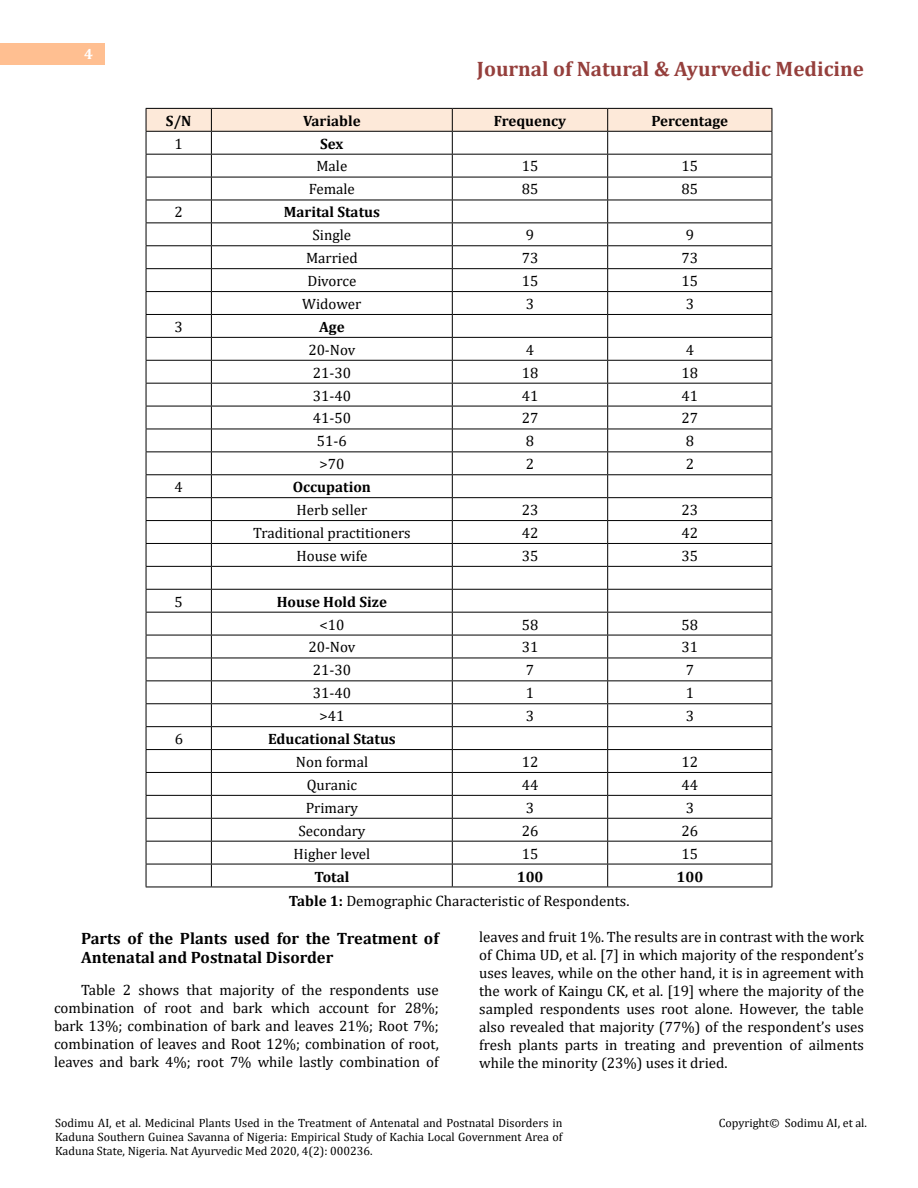
<style>
.page{position:relative;width:918px;height:1188px;background:#fff}
.page>*{position:absolute;margin:0;border:0;box-sizing:border-box;transform-origin:0 0}
.t1{font:700 21px "Cambria";color:#953f3c}
.t2{font:700 16.5px/19.5px "Cambria";color:#000}
.t3{font:15px/18px "Cambria";color:#000;text-align:justify}
.t4{font:700 15px "Cambria";color:#000}
.t5{font:700 15px "Cambria";color:#fff}
.t6{font:12px/14.4px "Cambria";color:#000;text-align:justify}
.s1{font-weight:700}
</style>
<div class="page">
<div style="left:0;top:43px;width:105px;height:21px;background:#ffbf91"></div>
<hr style="left:146px;top:887px;width:65px;height:1px;background:#000">
<hr style="left:211px;top:887px;width:241px;height:1px;background:#000">
<hr style="left:452px;top:887px;width:156px;height:1px;background:#000">
<hr style="left:608px;top:887px;width:164px;height:1px;background:#000">
<svg style="left:146px;top:108px;width:627px;height:779px"></svg>
<p class="t5" style="left:84px;top:44px;width:10px">4</p>
<h1 class="t1" style="left:477px;top:54px;width:389px">Journal of Natural &amp; Ayurvedic Medicine</h1>
<p class="t4" style="left:166px;top:110px;width:27px">S/N</p>
<p class="t4" style="left:303px;top:110px;width:59px">Variable</p>
<p class="t4" style="left:494px;top:110px;width:74px">Frequency</p>
<p class="t4" style="left:651px;top:110px;width:78px">Percentage</p>
<p class="t3" style="left:175px;top:134px;width:10px">1</p>
<p class="t4" style="left:320px;top:133px;width:25px">Sex</p>
<p class="t3" style="left:316px;top:157px;width:32px">Male</p>
<p class="t3" style="left:522px;top:157px;width:18px">15</p>
<p class="t3" style="left:682px;top:157px;width:18px">15</p>
<p class="t3" style="left:309px;top:180px;width:47px">Female</p>
<p class="t3" style="left:522px;top:180px;width:18px">85</p>
<p class="t3" style="left:682px;top:180px;width:18px">85</p>
<p class="t3" style="left:175px;top:203px;width:10px">2</p>
<p class="t4" style="left:284px;top:202px;width:98px">Marital Status</p>
<p class="t3" style="left:313px;top:226px;width:40px">Single</p>
<p class="t3" style="left:526px;top:226px;width:10px">9</p>
<p class="t3" style="left:686px;top:226px;width:10px">9</p>
<p class="t3" style="left:306px;top:249px;width:53px">Married</p>
<p class="t3" style="left:522px;top:249px;width:18px">73</p>
<p class="t3" style="left:682px;top:249px;width:18px">73</p>
<p class="t3" style="left:307px;top:272px;width:50px">Divorce</p>
<p class="t3" style="left:522px;top:272px;width:18px">15</p>
<p class="t3" style="left:682px;top:272px;width:18px">15</p>
<p class="t3" style="left:302px;top:295px;width:61px">Widower</p>
<p class="t3" style="left:526px;top:295px;width:10px">3</p>
<p class="t3" style="left:686px;top:295px;width:10px">3</p>
<p class="t3" style="left:175px;top:318px;width:10px">3</p>
<p class="t4" style="left:319px;top:316px;width:27px">Age</p>
<p class="t3" style="left:308px;top:341px;width:49px">20-Nov</p>
<p class="t3" style="left:526px;top:341px;width:10px">4</p>
<p class="t3" style="left:686px;top:341px;width:10px">4</p>
<p class="t3" style="left:313px;top:363px;width:40px">21-30</p>
<p class="t3" style="left:522px;top:363px;width:18px">18</p>
<p class="t3" style="left:682px;top:363px;width:18px">18</p>
<p class="t3" style="left:313px;top:386px;width:40px">31-40</p>
<p class="t3" style="left:522px;top:386px;width:18px">41</p>
<p class="t3" style="left:682px;top:386px;width:18px">41</p>
<p class="t3" style="left:313px;top:409px;width:40px">41-50</p>
<p class="t3" style="left:522px;top:409px;width:18px">27</p>
<p class="t3" style="left:682px;top:409px;width:18px">27</p>
<p class="t3" style="left:317px;top:432px;width:31px">51-6</p>
<p class="t3" style="left:526px;top:432px;width:10px">8</p>
<p class="t3" style="left:686px;top:432px;width:10px">8</p>
<p class="t3" style="left:319px;top:455px;width:26px">&gt;70</p>
<p class="t3" style="left:526px;top:455px;width:10px">2</p>
<p class="t3" style="left:686px;top:455px;width:10px">2</p>
<p class="t3" style="left:175px;top:478px;width:10px">4</p>
<p class="t4" style="left:293px;top:476px;width:80px">Occupation</p>
<p class="t3" style="left:297px;top:501px;width:72px">Herb seller</p>
<p class="t3" style="left:522px;top:501px;width:18px">23</p>
<p class="t3" style="left:682px;top:501px;width:18px">23</p>
<p class="t3" style="left:253px;top:524px;width:159px">Traditional practitioners</p>
<p class="t3" style="left:522px;top:524px;width:18px">42</p>
<p class="t3" style="left:682px;top:524px;width:18px">42</p>
<p class="t3" style="left:296px;top:547px;width:73px">House wife</p>
<p class="t3" style="left:522px;top:547px;width:18px">35</p>
<p class="t3" style="left:682px;top:547px;width:18px">35</p>
<p class="t3" style="left:175px;top:592px;width:10px">5</p>
<p class="t4" style="left:277px;top:591px;width:112px">House Hold Size</p>
<p class="t3" style="left:319px;top:615px;width:26px">&lt;10</p>
<p class="t3" style="left:522px;top:615px;width:18px">58</p>
<p class="t3" style="left:682px;top:615px;width:18px">58</p>
<p class="t3" style="left:308px;top:638px;width:49px">20-Nov</p>
<p class="t3" style="left:522px;top:638px;width:18px">31</p>
<p class="t3" style="left:682px;top:638px;width:18px">31</p>
<p class="t3" style="left:313px;top:661px;width:40px">21-30</p>
<p class="t3" style="left:526px;top:661px;width:10px">7</p>
<p class="t3" style="left:686px;top:661px;width:10px">7</p>
<p class="t3" style="left:313px;top:684px;width:40px">31-40</p>
<p class="t3" style="left:526px;top:684px;width:10px">1</p>
<p class="t3" style="left:686px;top:684px;width:10px">1</p>
<p class="t3" style="left:319px;top:707px;width:26px">&gt;41</p>
<p class="t3" style="left:526px;top:707px;width:10px">3</p>
<p class="t3" style="left:686px;top:707px;width:10px">3</p>
<p class="t3" style="left:175px;top:730px;width:10px">6</p>
<p class="t4" style="left:268px;top:728px;width:129px">Educational Status</p>
<p class="t3" style="left:296px;top:753px;width:74px">Non formal</p>
<p class="t3" style="left:522px;top:753px;width:18px">12</p>
<p class="t3" style="left:682px;top:753px;width:18px">12</p>
<p class="t3" style="left:307px;top:776px;width:52px">Quranic</p>
<p class="t3" style="left:522px;top:776px;width:18px">44</p>
<p class="t3" style="left:682px;top:776px;width:18px">44</p>
<p class="t3" style="left:306px;top:799px;width:54px">Primary</p>
<p class="t3" style="left:526px;top:799px;width:10px">3</p>
<p class="t3" style="left:686px;top:799px;width:10px">3</p>
<p class="t3" style="left:298px;top:822px;width:69px">Secondary</p>
<p class="t3" style="left:522px;top:822px;width:18px">26</p>
<p class="t3" style="left:682px;top:822px;width:18px">26</p>
<p class="t3" style="left:294px;top:844px;width:78px">Higher level</p>
<p class="t3" style="left:522px;top:844px;width:18px">15</p>
<p class="t3" style="left:682px;top:844px;width:18px">15</p>
<p class="t4" style="left:315px;top:866px;width:36px">Total</p>
<p class="t4" style="left:517px;top:866px;width:28px">100</p>
<p class="t4" style="left:677px;top:866px;width:28px">100</p>
<p class="t3" style="left:289px;top:892px;width:342px"><span class="s1">Table 1:</span> Demographic Characteristic of Respondents.</p>
<p class="t2" style="left:81px;top:928px;width:359px">Parts of the Plants used for the Treatment of<br>Antenatal and Postnatal Disorder</p>
<p class="t3" style="left:54px;top:980px;width:386px;text-indent:27px">Table 2 shows that majority of the respondents use combination of root and bark which account for 28%; bark 13%; combination of bark and leaves 21%; Root 7%; combination of leaves and Root 12%; combination of root, leaves and bark 4%; root 7% while lastly combination of</p>
<p class="t3" style="left:479px;top:928px;width:386px">leaves and fruit 1%. The results are in contrast with the work of Chima UD, et al. [7] in which majority of the respondent’s uses leaves, while on the other hand, it is in agreement with the work of Kaingu CK, et al. [19] where the majority of the sampled respondents uses root alone. However, the table also revealed that majority (77%) of the respondent’s uses fresh plants parts in treating and prevention of ailments while the minority (23%) uses it dried.</p>
<p class="t6" style="left:55px;top:1115px;width:509px">Sodimu AI, et al. Medicinal Plants Used in the Treatment of Antenatal and Postnatal Disorders in Kaduna Southern Guinea Savanna of Nigeria: Empirical Study of Kachia Local Government Area of Kaduna State, Nigeria. Nat Ayurvedic Med 2020, 4(2): 000236.</p>
<p class="t6" style="left:719px;top:1115px;width:150px">Copyright© Sodimu AI, et al.</p>
</div>
